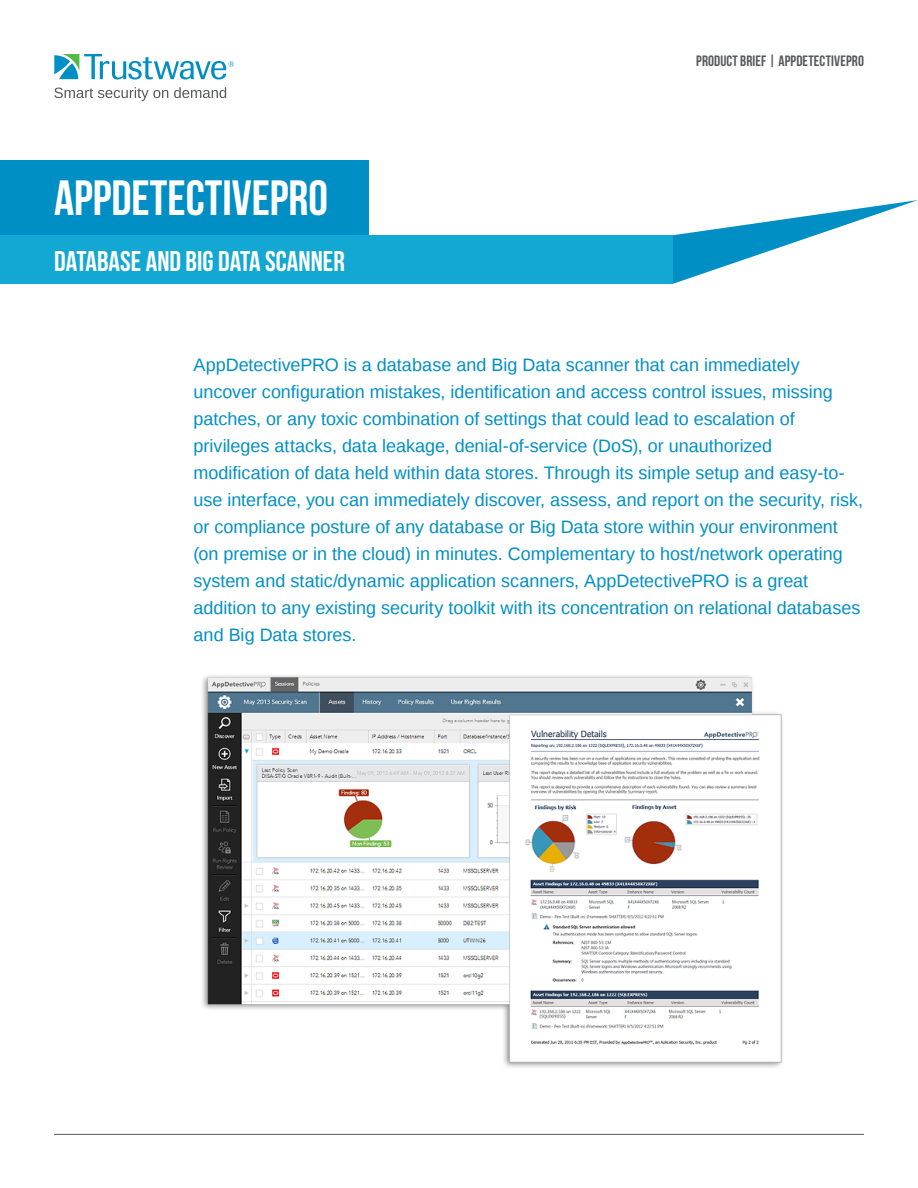
<style>
.page{position:relative;width:918px;height:1188px;background:#fff}
.page>*{position:absolute;margin:0;border:0;box-sizing:border-box;transform-origin:0 0}
.t1{font:49.5px "Bebas Neue";color:#fff}
.t2{font:28.5px "Bebas Neue";color:#fff}
.Intro_Copy{font:18px/27px "Liberation Sans";color:#008fc5}
.Eyebrow_Title{font:15px "Bebas Neue";letter-spacing:.01em;color:#57585a}
</style>
<div class="page">
<hr style="left:54px;top:1134px;width:810px;height:1px;background:#57585a">
<svg style="left:54px;top:54px;width:180px;height:26px"></svg>
<svg style="left:54px;top:87px;width:114px;height:14px"></svg>
<svg style="left:174px;top:87px;width:52px;height:11px"></svg>
<div style="left:0;top:160px;width:368px;height:75px;background:#008fc5"></div>
<svg style="left:673px;top:200px;width:245px;height:84px"></svg>
<div style="left:0;top:235px;width:673px;height:49px;background:#13a8d4"></div>
<img style="left:202px;top:675px;width:581px;height:393px">
<p class="t1" style="left:54px;top:171px;width:276px">APPDETECTIVEPRO</p>
<p class="t2" style="left:54px;top:246px;width:292px">DATABASE AND BIG DATA SCANNER</p>
<p class="Eyebrow_Title" style="left:696px;top:53px;width:169px">PRODUCT BRIEF | APPDETECTIVEPRO</p>
<p class="Intro_Copy" style="left:194px;top:352px;width:671px">AppDetectivePRO is a database and Big Data scanner that can immediately uncover configuration mistakes, identification and access control issues, missing patches, or any toxic combination of settings that could lead to escalation of privileges attacks, data leakage, denial-of-service (DoS), or unauthorized modification of data held within data stores. Through its simple setup and easy-to&shy;use interface, you can immediately discover, assess, and report on the security, risk, or compliance posture of any database or Big Data store within your environment (on premise or in the cloud) in minutes. Complementary to host/network operating system and static/dynamic application scanners, AppDetectivePRO is a great addition to any existing security toolkit with its concentration on relational databases and Big Data stores.</p>
</div>
